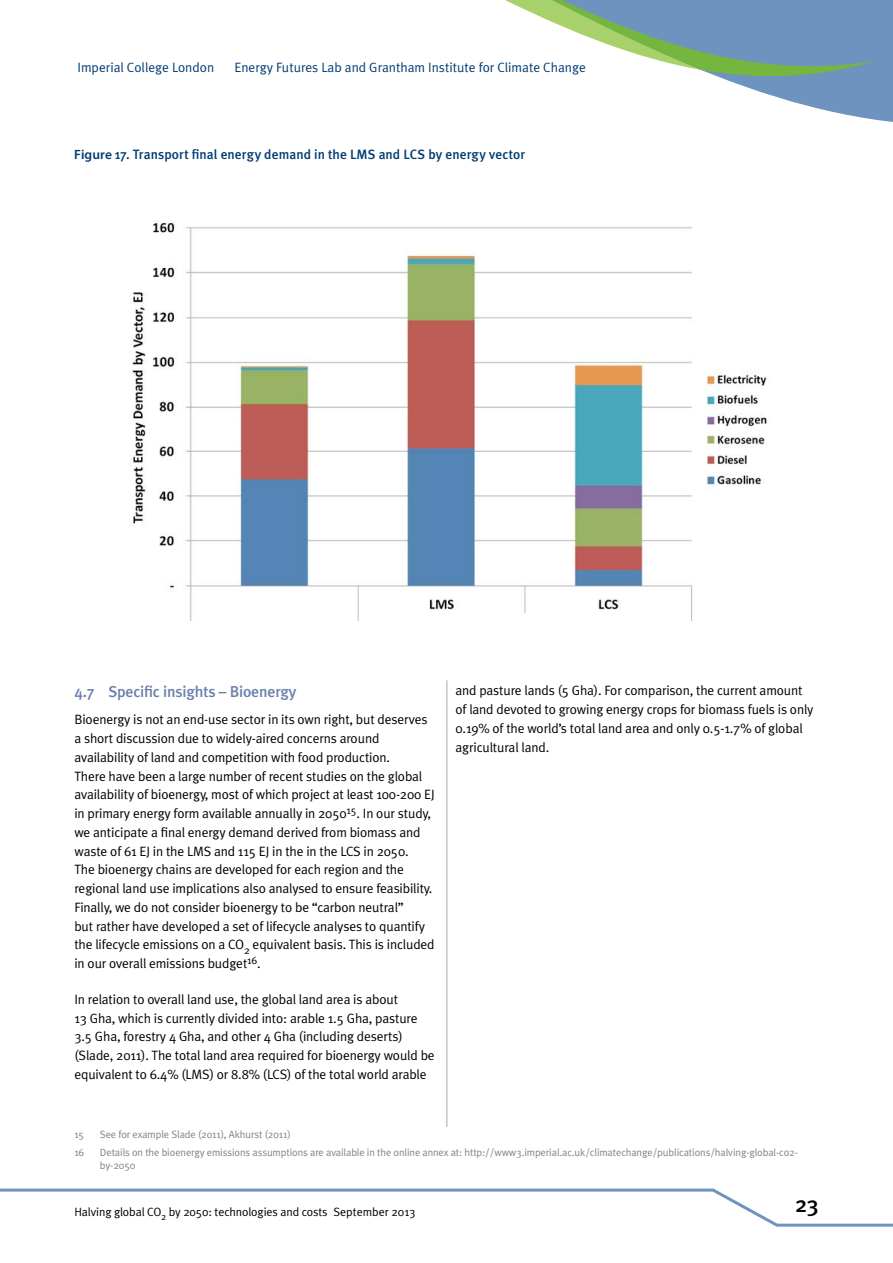
<style>
.page{position:relative;width:893px;height:1263px;background:#fff}
.page>*{position:absolute;margin:0;border:0;box-sizing:border-box;transform-origin:0 0}
.t1{font:500 22.5px "Meta Plus";color:#000}
.t2{font:500 15.75px "Meta Plus";letter-spacing:-.01em;color:#6981ac}
.t3{font:13.5px/18.8px "Meta Plus Normal";letter-spacing:-.01em;color:#000}
.t4{font:13.5px "Meta Plus Normal";color:#003c72}
.t5{font:500 13.5px "Meta Plus";letter-spacing:.005em;color:#003c72}
.t6{font:12px "Meta Plus Normal";letter-spacing:-.01em;color:#000}
.t7{font:10.5px/13.5px "Meta Plus Normal";letter-spacing:-.01em;color:#808285}
.s1{font-family:"Myriad Pro";font-weight:600}
</style>
<div class="page">
<hr style="left:446px;top:680px;width:1px;height:447px;background:#a7a9ac">
<svg style="left:0;top:1188px;width:893px;height:39px"></svg>
<svg style="left:724px;top:0;width:169px;height:122px;fill:#6e93be"></svg>
<svg style="left:505px;top:0;width:370px;height:79px;fill:#6e93be"></svg>
<img style="left:132px;top:223px;width:635px;height:398px">
<p class="t4" style="left:77px;top:59px;width:138px">Imperial College London</p>
<p class="t4" style="left:234px;top:59px;width:353px">Energy Futures Lab and Grantham Institute for Climate Change</p>
<p class="t5" style="left:74px;top:147px;width:452px"><span class="s1">Figure</span> 17. Transport final energy demand in the LMS and LCS by energy vector</p>
<p class="t2" style="left:74px;top:682px;width:223px">4.7 Specific insights – Bioenergy</p>
<p class="t3" style="left:74px;top:710px;width:362px">Bioenergy is not an end-use sector in its own right, but deserves a short discussion due to widely-aired concerns around availability of land and competition with food production.<br>There have been a large number of recent studies on the global availability of bioenergy, most of which project at least 100-200 EJ in primary energy form available annually in 2050<sup>15</sup>. In our study, we anticipate a final energy demand derived from biomass and waste of 61 EJ in the LMS and 115 EJ in the in the LCS in 2050.<br>The bioenergy chains are developed for each region and the regional land use implications also analysed to ensure feasibility.<br>Finally, we do not consider bioenergy to be “carbon neutral”<br>but rather have developed a set of lifecycle analyses to quantify the lifecycle emissions on a CO<sub>2</sub> equivalent basis. This is included in our overall emissions budget<sup>16</sup>.</p>
<p class="t3" style="left:74px;top:989px;width:362px">In relation to overall land use, the global land area is about<br>13 Gha, which is currently divided into: arable 1.5 Gha, pasture 3.5 Gha, forestry 4 Gha, and other 4 Gha (including deserts) (Slade, 2011). The total land area required for bioenergy would be equivalent to 6.4% (LMS) or 8.8% (LCS) of the total world arable</p>
<p class="t3" style="left:455px;top:681px;width:360px">and pasture lands (5 Gha). For comparison, the current amount of land devoted to growing energy crops for biomass fuels is only 0.19% of the world’s total land area and only 0.5-1.7% of global agricultural land.</p>
<p class="t7" style="left:74px;top:1128px;width:11px">15</p>
<p class="t7" style="left:100px;top:1128px;width:192px">See for example Slade (2011), Akhurst (2011)</p>
<p class="t7" style="left:74px;top:1145px;width:11px">16</p>
<p class="t7" style="left:100px;top:1145px;width:699px">Details on the bioenergy emissions assumptions are available in the online annex at: http://www3.imperial.ac.uk/climatechange/publications/halving-global-co2- by-2050</p>
<p class="t6" style="left:74px;top:1205px;width:343px">Halving global CO<sub>2</sub> by 2050: technologies and costs September 2013</p>
<h1 class="t1" style="left:795px;top:1191px;width:25px">23</h1>
</div>
